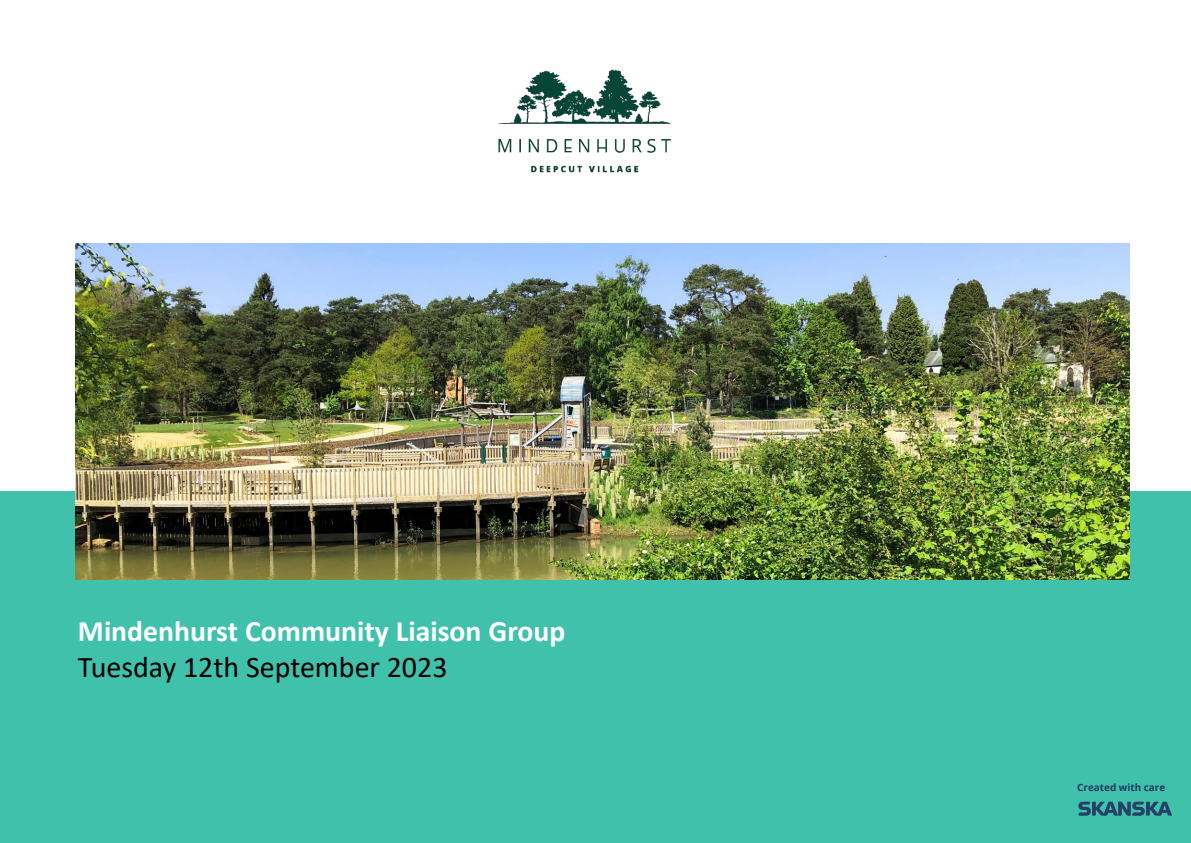
<style>
.page{position:relative;width:1191px;height:843px;background:#fff}
.page>*{position:absolute;margin:0;border:0;box-sizing:border-box;transform-origin:0 0}
.t1{font:30px "Calibri";color:#000}
.t2{font:700 29.8px "Calibri";color:#fff}
.t3{font:700 10px "Open Sans";color:#203864}
</style>
<div class="page">
<div style="left:0;top:491px;width:1191px;height:351px;background:#40c1ac"></div>
<img style="left:1078px;top:801px;width:94px;height:15px">
<img style="left:498px;top:69px;width:173px;height:104px">
<img style="left:75px;top:243px;width:1055px;height:336px">
<p class="t2" style="left:78px;top:609px;width:489px">Mindenhurst Community Liaison Group</p>
<p class="t1" style="left:78px;top:646px;width:371px">Tuesday 12th September 2023</p>
<p class="t3" style="left:1077px;top:780px;width:90px">Created with care</p>
</div>
